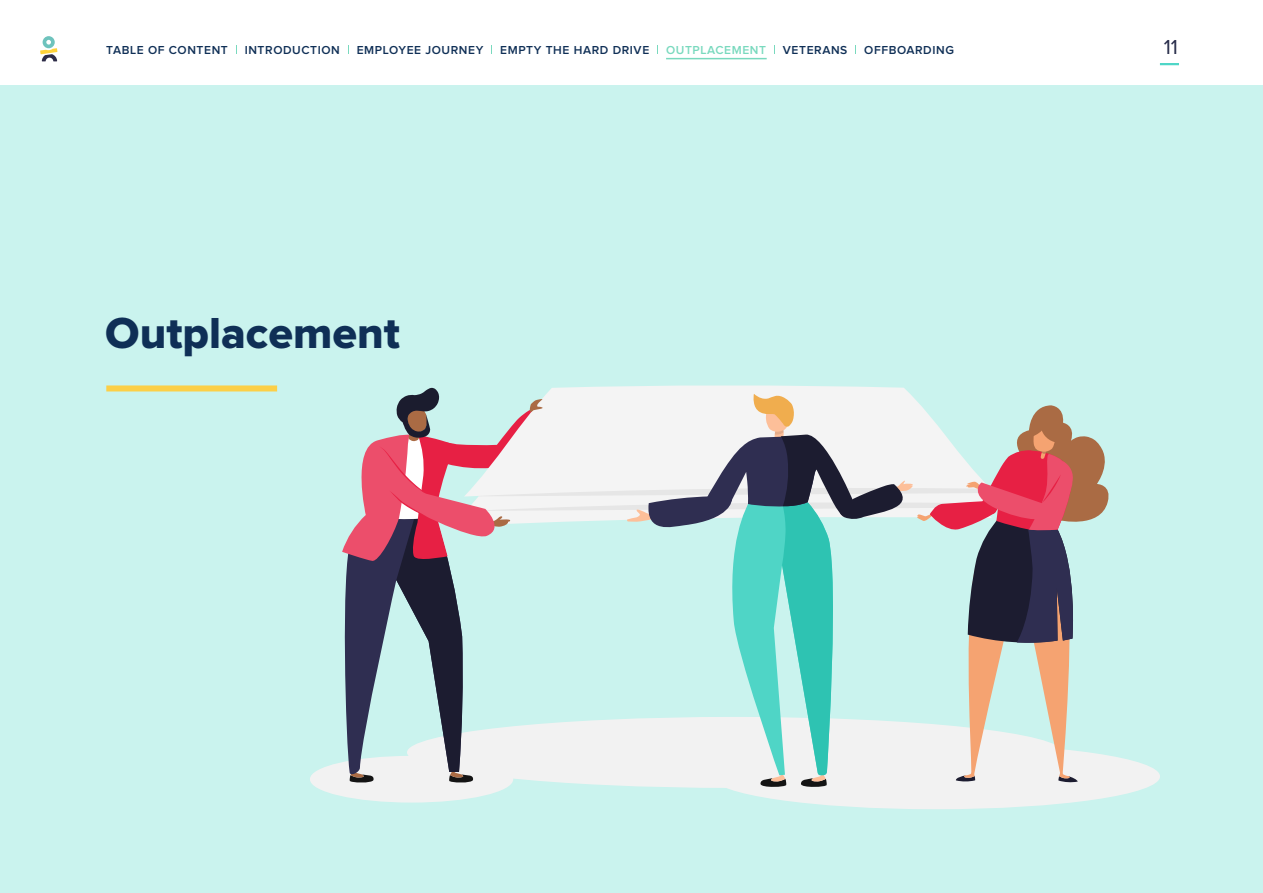
<style>
.page{position:relative;width:1263px;height:893px;background:#fff}
.page>*{position:absolute;margin:0;border:0;box-sizing:border-box;transform-origin:0 0}
.t1{font:45px "Proxima Nova Extrabld";color:#0f2f56}
.t2{font:21px "Proxima Nova";color:#252a48}
.t3{font:600 12px "Proxima Nova";letter-spacing:.05em;color:#0f2f56}
.t4{font:600 12px "Proxima Nova";letter-spacing:.05em;color:#79d9be}
</style>
<div class="page">
<svg style="left:1160px;top:63px;width:19px;height:2px"></svg>
<svg style="left:40px;top:36px;width:17px;height:25px"></svg>
<div style="left:0;top:85px;width:1263px;height:808px;background:#caf3ee"></div>
<div style="left:310px;top:756px;width:203px;height:47px;background:#f2f2f2;border-radius:50%"></div>
<div style="left:712px;top:744px;width:448px;height:65px;background:#f2f2f2;border-radius:50%"></div>
<svg style="left:556px;top:385px;width:348px;height:3px"></svg>
<svg style="left:341px;top:388px;width:769px;height:400px"></svg>
<div style="left:106px;top:385px;width:171px;height:6px;background:#fccf47"></div>
<hr style="left:666px;top:58px;width:101px;height:1px;background:#79d9be">
<p class="t3" style="left:106px;top:45px;width:123px">TABLE OF CONTENT</p>
<p class="t3" style="left:245px;top:45px;width:97px">INTRODUCTION</p>
<p class="t3" style="left:357px;top:45px;width:128px">EMPLOYEE JOURNEY</p>
<p class="t3" style="left:500px;top:45px;width:151px">EMPTY THE HARD DRIVE</p>
<p class="t4" style="left:666px;top:45px;width:101px">OUTPLACEMENT</p>
<p class="t3" style="left:783px;top:45px;width:66px">VETERANS</p>
<p class="t3" style="left:864px;top:45px;width:91px">OFFBOARDING</p>
<h2 class="t2" style="left:1164px;top:35px;width:16px">11</h2>
<h1 class="t1" style="left:105px;top:313px;width:296px">Outplacement</h1>
</div>
